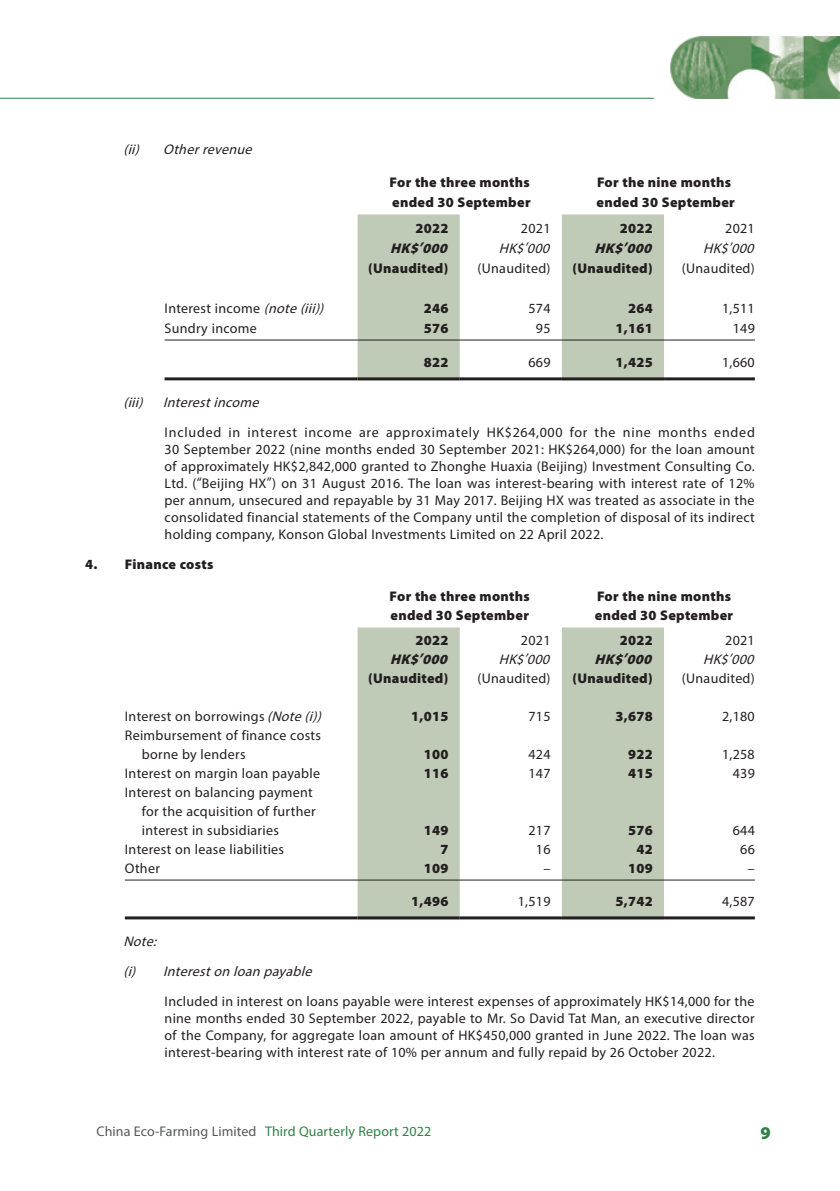
<style>
.page{position:relative;width:840px;height:1191px;background:#fff}
.page>*{position:absolute;margin:0;border:0;box-sizing:border-box;transform-origin:0 0}
.t1{font:900 18px "Myriad Pro";color:#328146}
.Notes{font:14px/17px "Myriad Pro";letter-spacing:.02em;color:#231f20;text-align:justify}
.Notes-2{font:900 14px "Myriad Pro";letter-spacing:.02em;color:#231f20}
.Notes-3{font:italic 14px "Myriad Pro";color:#231f20}
.t2{font:14px "Myriad Pro";letter-spacing:.005em;color:#328146}
.Notes-4{font:italic 900 14px "Myriad Pro";color:#231f20}
.Notes_HD1{font:900 14px "Myriad Pro";letter-spacing:.02em;color:#231f20}
.s1{font-style:italic}
.s2{color:#57585a}
</style>
<div class="page">
<img style="left:670px;top:37px;width:169px;height:61px">
<hr style="left:0;top:98px;width:653px;height:1px;background:#328146">
<svg style="left:357px;top:214px;width:306px;height:163px;fill:#bfcbb7"></svg>
<hr style="left:164px;top:339px;width:193px;height:1px;background:#231f20">
<hr style="left:357px;top:339px;width:102px;height:1px;background:#231f20">
<hr style="left:459px;top:339px;width:102px;height:1px;background:#231f20">
<hr style="left:561px;top:339px;width:102px;height:1px;background:#231f20">
<hr style="left:663px;top:339px;width:91px;height:1px;background:#231f20">
<hr style="left:164px;top:377px;width:193px;height:3px;background:#231f20">
<hr style="left:357px;top:377px;width:102px;height:3px;background:#231f20">
<hr style="left:459px;top:377px;width:102px;height:3px;background:#231f20">
<hr style="left:561px;top:377px;width:102px;height:3px;background:#231f20">
<hr style="left:663px;top:377px;width:91px;height:3px;background:#231f20">
<svg style="left:357px;top:627px;width:306px;height:289px;fill:#bfcbb7"></svg>
<hr style="left:125px;top:879px;width:232px;height:1px;background:#231f20">
<hr style="left:357px;top:879px;width:102px;height:1px;background:#231f20">
<hr style="left:459px;top:879px;width:102px;height:1px;background:#231f20">
<hr style="left:561px;top:879px;width:102px;height:1px;background:#231f20">
<hr style="left:663px;top:879px;width:91px;height:1px;background:#231f20">
<hr style="left:125px;top:916px;width:232px;height:3px;background:#231f20">
<hr style="left:357px;top:916px;width:102px;height:3px;background:#231f20">
<hr style="left:459px;top:916px;width:102px;height:3px;background:#231f20">
<hr style="left:561px;top:916px;width:102px;height:3px;background:#231f20">
<hr style="left:663px;top:916px;width:91px;height:3px;background:#231f20">
<p class="Notes-3" style="left:123px;top:141px;width:21px">(ii)</p>
<p class="Notes-3" style="left:163px;top:141px;width:94px">Otherrevenue</p>
<p class="Notes-2" style="left:389px;top:173px;width:142px">For the three months</p>
<p class="Notes-2" style="left:392px;top:193px;width:140px">ended 30 September</p>
<p class="Notes-2" style="left:596px;top:173px;width:135px">For the nine months</p>
<p class="Notes-2" style="left:596px;top:193px;width:140px">ended 30 September</p>
<p class="Notes-2" style="left:415px;top:219px;width:34px">2022</p>
<p class="Notes" style="left:520px;top:219px;width:31px">2021</p>
<p class="Notes-2" style="left:619px;top:219px;width:34px">2022</p>
<p class="Notes" style="left:724px;top:219px;width:31px">2021</p>
<p class="Notes-4" style="left:390px;top:239px;width:63px">HK$’000</p>
<p class="Notes-3" style="left:498px;top:239px;width:56px">HK$’000</p>
<p class="Notes-4" style="left:594px;top:239px;width:63px">HK$’000</p>
<p class="Notes-3" style="left:702px;top:239px;width:56px">HK$’000</p>
<p class="Notes-2" style="left:368px;top:259px;width:82px">(Unaudited)</p>
<p class="Notes" style="left:477px;top:259px;width:74px">(Unaudited)</p>
<p class="Notes-2" style="left:572px;top:259px;width:82px">(Unaudited)</p>
<p class="Notes" style="left:681px;top:259px;width:74px">(Unaudited)</p>
<p class="Notes" style="left:164px;top:299px;width:165px">Interest income <span class="s1">(note(iii))</span></p>
<p class="Notes-2" style="left:423px;top:299px;width:26px">246</p>
<p class="Notes" style="left:528px;top:299px;width:24px">574</p>
<p class="Notes-2" style="left:627px;top:299px;width:26px">264</p>
<p class="Notes" style="left:721px;top:299px;width:34px">1,511</p>
<p class="Notes" style="left:164px;top:319px;width:94px">Sundry income</p>
<p class="Notes-2" style="left:423px;top:319px;width:26px">576</p>
<p class="Notes" style="left:535px;top:319px;width:16px">95</p>
<p class="Notes-2" style="left:615px;top:319px;width:39px">1,161</p>
<p class="Notes" style="left:732px;top:319px;width:24px">149</p>
<p class="Notes-2" style="left:423px;top:353px;width:26px">822</p>
<p class="Notes" style="left:528px;top:354px;width:24px">669</p>
<p class="Notes-2" style="left:615px;top:353px;width:39px">1,425</p>
<p class="Notes" style="left:721px;top:354px;width:34px">1,660</p>
<p class="Notes-3" style="left:123px;top:394px;width:141px">(iii) Interestincome</p>
<p class="Notes" style="left:164px;top:423px;width:591px">Included in interest income are approximately HK$264,000 for the nine months ended 30 September 2022 (nine months ended 30 September 2021: HK$264,000) for the loan amount of approximately HK$2,842,000 granted to Zhonghe Huaxia (Beijing) Investment Consulting Co.<br>Ltd. (“Beijing HX”) on 31 August 2016. The loan was interest-bearing with interest rate of 12% per annum, unsecured and repayable by 31 May 2017. Beijing HX was treated as associate in the consolidated financial statements of the Company until the completion of disposal of its indirect holding company, Konson Global Investments Limited on 22 April 2022.</p>
<p class="Notes_HD1" style="left:85px;top:555px;width:130px">4. Finance costs</p>
<p class="Notes-2" style="left:389px;top:587px;width:142px">For the three months</p>
<p class="Notes-2" style="left:390px;top:606px;width:140px">ended 30 September</p>
<p class="Notes-2" style="left:596px;top:587px;width:135px">For the nine months</p>
<p class="Notes-2" style="left:594px;top:606px;width:140px">ended 30 September</p>
<p class="Notes-2" style="left:415px;top:630px;width:34px">2022</p>
<p class="Notes" style="left:520px;top:631px;width:31px">2021</p>
<p class="Notes-2" style="left:619px;top:630px;width:34px">2022</p>
<p class="Notes" style="left:724px;top:631px;width:31px">2021</p>
<p class="Notes-4" style="left:390px;top:649px;width:63px">HK$’000</p>
<p class="Notes-3" style="left:498px;top:650px;width:56px">HK$’000</p>
<p class="Notes-4" style="left:594px;top:649px;width:63px">HK$’000</p>
<p class="Notes-3" style="left:702px;top:650px;width:56px">HK$’000</p>
<p class="Notes-2" style="left:368px;top:668px;width:82px">(Unaudited)</p>
<p class="Notes" style="left:477px;top:669px;width:74px">(Unaudited)</p>
<p class="Notes-2" style="left:572px;top:668px;width:82px">(Unaudited)</p>
<p class="Notes" style="left:681px;top:669px;width:74px">(Unaudited)</p>
<p class="Notes" style="left:125px;top:707px;width:202px">Interest on borrowings <span class="s1">(Note(i))</span></p>
<p class="Notes-2" style="left:411px;top:706px;width:39px">1,015</p>
<p class="Notes" style="left:528px;top:707px;width:24px">715</p>
<p class="Notes-2" style="left:615px;top:706px;width:39px">3,678</p>
<p class="Notes" style="left:721px;top:707px;width:34px">2,180</p>
<p class="Notes" style="left:142px;top:725px;width:180px;line-height:19px;text-indent:-17px">Reimbursement of finance costs borne by lenders</p>
<p class="Notes-2" style="left:423px;top:744px;width:26px">100</p>
<p class="Notes" style="left:528px;top:745px;width:24px">424</p>
<p class="Notes-2" style="left:627px;top:744px;width:26px">922</p>
<p class="Notes" style="left:721px;top:745px;width:34px">1,258</p>
<p class="Notes" style="left:125px;top:764px;width:197px">Interest on margin loan payable</p>
<p class="Notes-2" style="left:423px;top:763px;width:26px">116</p>
<p class="Notes" style="left:528px;top:764px;width:24px">147</p>
<p class="Notes-2" style="left:627px;top:763px;width:26px">415</p>
<p class="Notes" style="left:732px;top:764px;width:24px">439</p>
<p class="Notes" style="left:142px;top:782px;width:175px;line-height:19px;text-align:left;text-indent:-17px">Interest on balancing payment for the acquisition of further interest in subsidiaries</p>
<p class="Notes-2" style="left:423px;top:820px;width:26px">149</p>
<p class="Notes" style="left:528px;top:821px;width:24px">217</p>
<p class="Notes-2" style="left:627px;top:820px;width:26px">576</p>
<p class="Notes" style="left:732px;top:821px;width:24px">644</p>
<p class="Notes" style="left:125px;top:840px;width:161px">Interest on lease liabilities</p>
<p class="Notes-2" style="left:440px;top:839px;width:10px">7</p>
<p class="Notes" style="left:535px;top:840px;width:16px">16</p>
<p class="Notes-2" style="left:636px;top:839px;width:18px">42</p>
<p class="Notes" style="left:739px;top:840px;width:16px">66</p>
<p class="Notes" style="left:125px;top:859px;width:37px">Other</p>
<p class="Notes-2" style="left:423px;top:858px;width:26px">109</p>
<p class="Notes" style="left:543px;top:859px;width:8px">–</p>
<p class="Notes-2" style="left:627px;top:858px;width:26px">109</p>
<p class="Notes" style="left:747px;top:859px;width:8px">–</p>
<p class="Notes-2" style="left:411px;top:892px;width:39px">1,496</p>
<p class="Notes" style="left:517px;top:893px;width:34px">1,519</p>
<p class="Notes-2" style="left:615px;top:892px;width:39px">5,742</p>
<p class="Notes" style="left:721px;top:893px;width:34px">4,587</p>
<p class="Notes-3" style="left:123px;top:932px;width:39px">Note:</p>
<p class="Notes-3" style="left:123px;top:962px;width:194px">(i) Intereston loan payable</p>
<p class="Notes" style="left:164px;top:992px;width:591px">Included in interest on loans payable were interest expenses of approximately HK$14,000 for the nine months ended 30 September 2022, payable to Mr. So David Tat Man, an executive director of the Company, for aggregate loan amount of HK$450,000 granted in June 2022. The loan was interest-bearing with interest rate of 10% per annum and fully repaid by 26 October 2022.</p>
<p class="t2" style="left:96px;top:1122px;width:336px"><span class="s2">China Eco-Farming Limited</span> Third Quarterly Report 2022</p>
<p class="t1" style="left:760px;top:1121px;width:12px">9</p>
</div>
